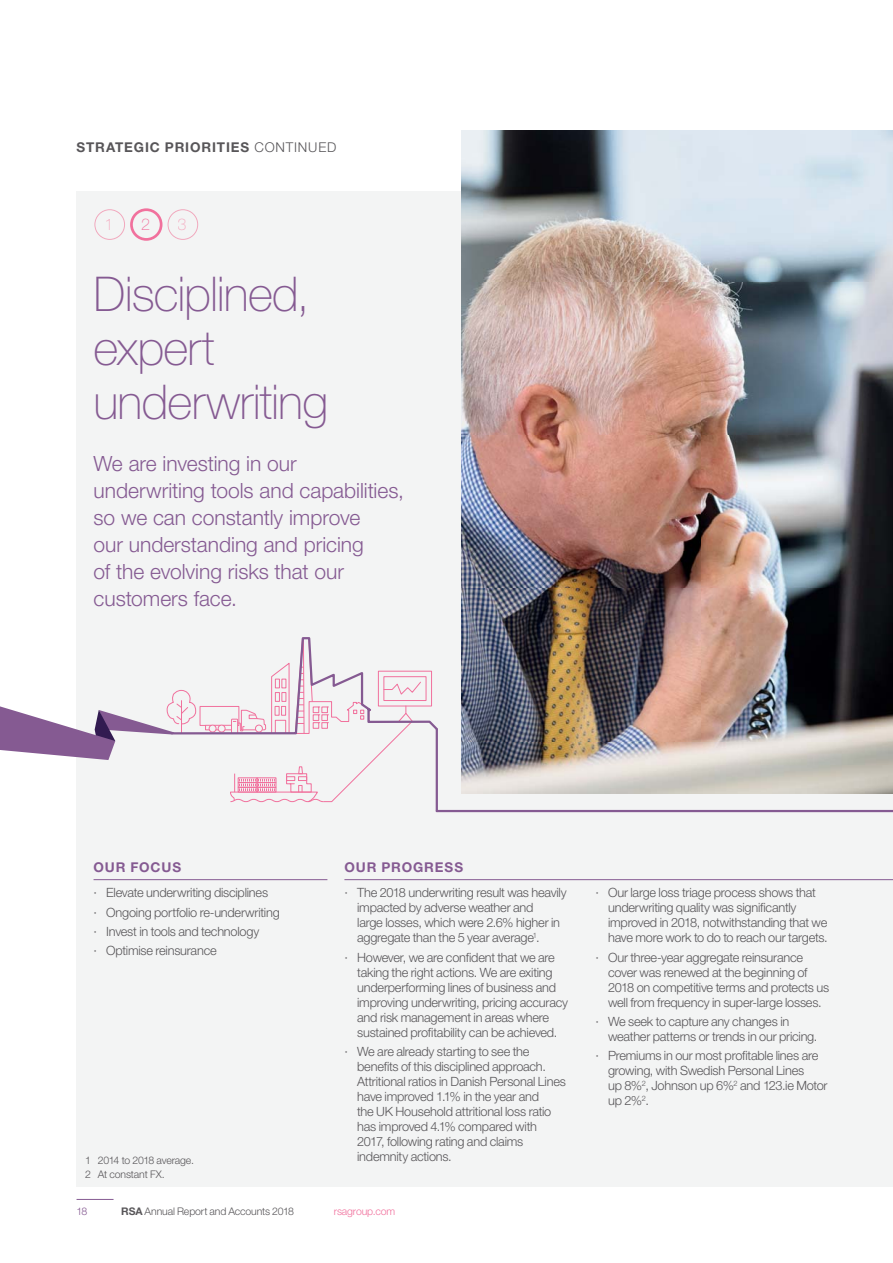
<style>
.page{position:relative;width:893px;height:1263px;background:#fff}
.page>*{position:absolute;margin:0;border:0;box-sizing:border-box;transform-origin:0 0}
.t1{font:100 48px/54px "Helvetica Neue LT Pro";letter-spacing:-.015em;color:#855a92}
.t2{font:300 21px/27px "Helvetica Neue LT Pro";color:#855a92}
.t3{font:100 16.2px "Helvetica Neue LT Pro";color:#f3a6bd}
.t4{font:100 16.2px "Helvetica Neue LT Pro";color:#f1719d}
.t5{font:700 13.5px "Helvetica Neue LT Pro";letter-spacing:.065em;color:#585659}
.t6{font:700 13.5px "Helvetica Neue LT Pro";letter-spacing:.065em;color:#855a92}
.t7{font:300 12.75px/15px "Helvetica Neue LT Pro";letter-spacing:-.02em;color:#585659}
.t8{font:300 10.5px/14.1px "Helvetica Neue LT Pro";letter-spacing:-.015em;color:#585659}
.t9{font:300 10.5px "Helvetica Neue LT Pro";letter-spacing:-.01em;color:#f1719d}
.t10{font:300 10.5px "Helvetica Neue LT Pro";color:#855a92}
.s1{font-weight:300}
.s2{font-weight:700}
</style>
<div class="page">
<hr style="left:77px;top:1199px;width:37px;height:1px;background:#855a92">
<div style="left:77px;top:191px;width:816px;height:995px;background:#f3f4f4"></div>
<hr style="left:436px;top:729px;width:2px;height:82px;background:#855a92">
<hr style="left:437px;top:810px;width:456px;height:2px;background:#855a92">
<div style="left:130px;top:208px;width:32px;height:33px;border:3px solid #f1719d;border-radius:50%"></div>
<svg style="left:94px;top:209px;width:31px;height:31px"></svg>
<svg style="left:168px;top:209px;width:30px;height:31px"></svg>
<svg style="left:0;top:636px;width:438px;height:166px"></svg>
<img style="left:461px;top:130px;width:432px;height:663px">
<hr style="left:94px;top:879px;width:233px;height:1px;background:#855a92">
<hr style="left:344px;top:879px;width:549px;height:1px;background:#855a92">
<p class="t5" style="left:77px;top:142px;width:261px">STRATEGIC PRIORITIES <span class="s1">CONTINUED</span></p>
<p class="t3" style="left:104px;top:219px;width:11px">1</p>
<p class="t4" style="left:141px;top:219px;width:11px">2</p>
<p class="t3" style="left:177px;top:219px;width:11px">3</p>
<h1 class="t1" style="left:94px;top:272px;width:236px">Disciplined, expert underwriting</h1>
<h2 class="t2" style="left:94px;top:453px;width:312px">We are investing in our underwriting tools and capabilities, so we can constantly improve<br>our understanding and pricing<br>of the evolving risks that our customers face.</h2>
<p class="t6" style="left:94px;top:862px;width:89px">OUR FOCUS</p>
<p class="t7" style="left:94px;top:885px;width:188px;line-height:19.2px">· Elevate underwriting disciplines<br>· Ongoing portfolio re-underwriting · Invest in tools and technology<br>· Optimise reinsurance</p>
<p class="t7" style="left:357px;top:887px;width:211px;text-indent:-13px">· The 2018 underwriting result was heavily impacted by adverse weather and<br>large losses, which were 2.6% higher in aggregate than the 5 year average<sup>1</sup>.</p>
<p class="t6" style="left:344px;top:862px;width:120px">OUR PROGRESS</p>
<p class="t7" style="left:357px;top:951px;width:212px;text-indent:-13px">· However, we are confident that we are taking the right actions. We are exiting underperforming lines of business and improving underwriting, pricing accuracy and risk management in areas where sustained profitability can be achieved.</p>
<p class="t7" style="left:357px;top:1045px;width:210px;text-indent:-13px">· We are already starting to see the benefits of this disciplined approach.<br>Attritional ratios in Danish Personal Lines have improved 1.1% in the year and<br>the UK Household attritional loss ratio has improved 4.1% compared with 2017, following rating and claims indemnity actions.</p>
<p class="t8" style="left:85px;top:1154px;width:111px">1 2014 to 2018 average.<br>2 At constant FX.</p>
<p class="t10" style="left:77px;top:1208px;width:12px">18</p>
<p class="t8" style="left:121px;top:1206px;width:174px"><span class="s2">RSA</span> Annual Report and Accounts 2018</p>
<p class="t9" style="left:334px;top:1208px;width:63px">rsagroup.com</p>
<p class="t7" style="left:608px;top:887px;width:221px;text-indent:-13px">· Our large loss triage process shows that underwriting quality was significantly improved in 2018, notwithstanding that we have more work to do to reach our targets.</p>
<p class="t7" style="left:608px;top:951px;width:223px;text-indent:-13px">· Our three-year aggregate reinsurance cover was renewed at the beginning of 2018 on competitive terms and protects us well from frequency in super-large losses.</p>
<p class="t7" style="left:608px;top:1015px;width:211px;text-indent:-13px">· We seek to capture any changes in weather patterns or trends in our pricing.</p>
<p class="t7" style="left:608px;top:1050px;width:221px;text-indent:-13px">· Premiums in our most profitable lines are growing, with Swedish Personal Lines<br>up 8%<sup>2</sup>, Johnson up 6%<sup>2</sup> and 123.ie Motor up 2%<sup>2</sup>.</p>
</div>
